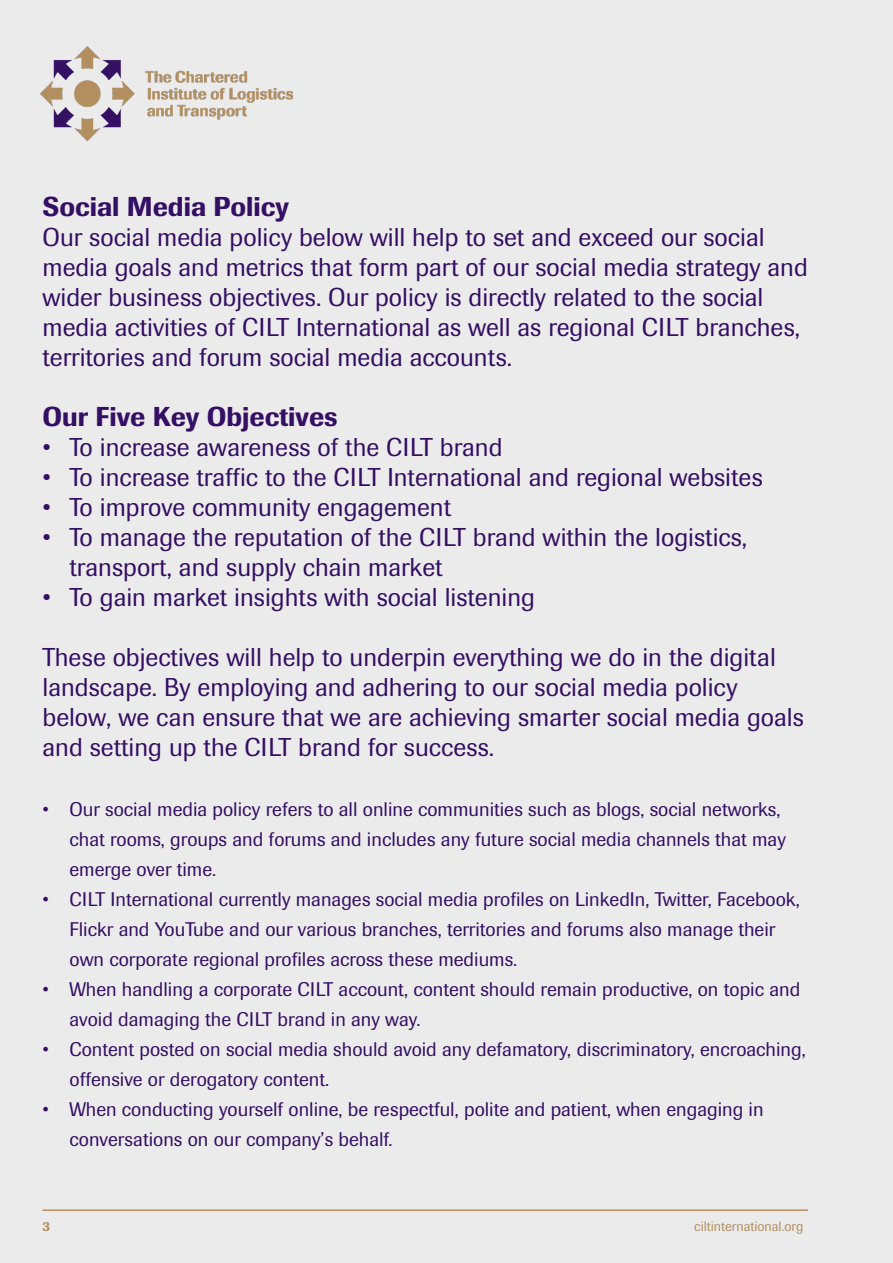
<style>
.page{position:relative;width:893px;height:1263px;background:#ebebec}
.page>*{position:absolute;margin:0;border:0;box-sizing:border-box;transform-origin:0 0}
.t1{font:500 27px "Imago";color:#340f63}
.t2{font:25.5px/30px "Imago";color:#340f63}
.t3{font:19.5px/30px "Imago";color:#340f63}
.t4{font:13.5px "Imago";color:#b38f5d}
.t5{font:500 13.5px "Imago";color:#b38f5d}
</style>
<div class="page">
<hr style="left:43px;top:1209px;width:765px;height:2px;background:#b38f5d">
<img style="left:40px;top:46px;width:253px;height:95px">
<p class="t1" style="left:43px;top:190px;width:248px">Social Media Policy</p>
<p class="t2" style="left:43px;top:222px;width:767px">Our social media policy below will help to set and exceed our social media goals and metrics that form part of our social media strategy and wider business objectives. Our policy is directly related to the social media activities of CILT International as well as regional CILT branches, territories and forum social media accounts.</p>
<p class="t1" style="left:43px;top:400px;width:297px">Our Five Key Objectives</p>
<p class="t2" style="left:43px;top:432px;width:462px">• To increase awareness of the CILT brand</p>
<p class="t2" style="left:43px;top:462px;width:722px">• To increase traffic to the CILT International and regional websites</p>
<p class="t2" style="left:43px;top:492px;width:410px">• To improve community engagement</p>
<p class="t2" style="left:70px;top:522px;width:679px;text-indent:-27px">• To manage the reputation of the CILT brand within the logistics, transport, and supply chain market</p>
<p class="t2" style="left:43px;top:582px;width:494px">• To gain market insights with social listening</p>
<p class="t2" style="left:43px;top:642px;width:763px">These objectives will help to underpin everything we do in the digital landscape. By employing and adhering to our social media policy below, we can ensure that we are achieving smarter social media goals and setting up the CILT brand for success.</p>
<p class="t3" style="left:70px;top:794px;width:718px;text-indent:-27px">• Our social media policy refers to all online communities such as blogs, social networks, chat rooms, groups and forums and includes any future social media channels that may emerge over time.</p>
<p class="t3" style="left:70px;top:884px;width:732px;text-indent:-27px">• CILT International currently manages social media profiles on LinkedIn, Twitter, Facebook,<br>Flickr and YouTube and our various branches, territories and forums also manage their own corporate regional profiles across these mediums.</p>
<p class="t3" style="left:70px;top:974px;width:732px;text-indent:-27px">• When handling a corporate CILT account, content should remain productive, on topic and avoid damaging the CILT brand in any way.</p>
<p class="t3" style="left:70px;top:1034px;width:738px;text-indent:-27px">• Content posted on social media should avoid any defamatory, discriminatory, encroaching, offensive or derogatory content.</p>
<p class="t3" style="left:70px;top:1094px;width:696px;text-indent:-27px">• When conducting yourself online, be respectful, polite and patient, when engaging in conversations on our company’s behalf.</p>
<p class="t5" style="left:43px;top:1218px;width:9px">3</p>
<p class="t4" style="left:694px;top:1218px;width:111px">ciltinternational.org</p>
</div>
